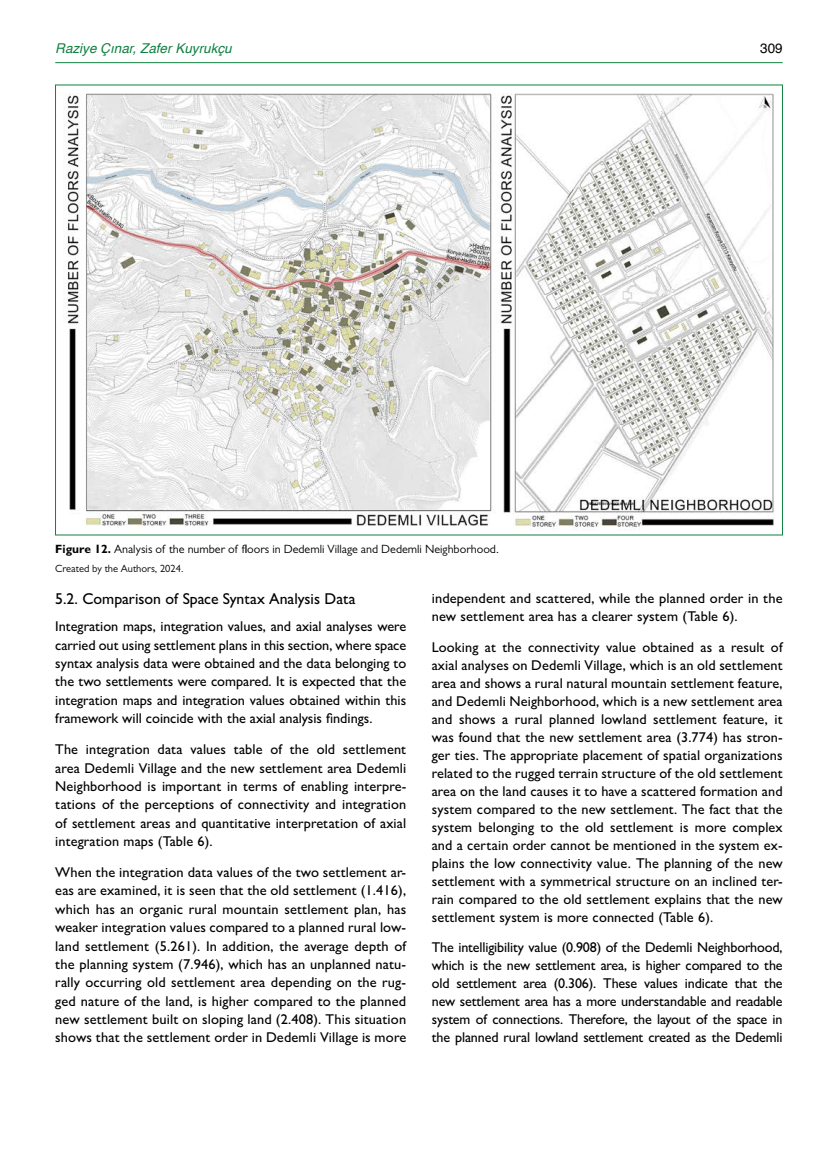
<style>
.page{position:relative;width:838px;height:1170px;background:#fff}
.page>*{position:absolute;margin:0;border:0;box-sizing:border-box;transform-origin:0 0}
.t1{font:500 15.75px "Gill Sans MT Pro";color:#000}
.t2{font:500 14.25px/18px "Gill Sans MT Pro";letter-spacing:.01em;color:#000;text-align:justify}
.t3{font:italic 13.5px "Helvetica";color:#0f8140}
.t4{font:13.5px "Helvetica";color:#000}
.t5{font:12px "Gill Sans MT Pro";color:#000}
.t6{font:10.5px "Gill Sans MT Pro";color:#000}
.s1{font-weight:700}
</style>
<div class="page">
<hr style="left:55px;top:62px;width:727px;height:1px;background:#0f8140">
<img style="left:64px;top:93px;width:710px;height:436px">
<p class="t3" style="left:55px;top:37px;width:178px">Raziye Çınar, Zafer Kuyrukçu</p>
<p class="t4" style="left:760px;top:37px;width:24px">309</p>
<p class="t5" style="left:55px;top:541px;width:445px"><span class="s1">Figure 12.</span> Analysis of the number of floors in Dedemli Village and Dedemli Neighborhood.</p>
<p class="t6" style="left:55px;top:562px;width:130px">Created by the Authors, 2024.</p>
<p class="t1" style="left:55px;top:589px;width:302px">5.2. Comparison of Space Syntax Analysis Data</p>
<p class="t2" style="left:55px;top:617px;width:352px">Integration maps, integration values, and axial analyses were carried out using settlement plans in this section, where space syntax analysis data were obtained and the data belonging to the two settlements were compared. It is expected that the integration maps and integration values obtained within this framework will coincide with the axial analysis findings.</p>
<p class="t2" style="left:55px;top:740px;width:352px">The integration data values table of the old settlement area Dedemli Village and the new settlement area Dedemli Neighborhood is important in terms of enabling interpre&shy;tations of the perceptions of connectivity and integration of settlement areas and quantitative interpretation of axial integration maps (Table 6).</p>
<p class="t2" style="left:55px;top:862px;width:352px">When the integration data values of the two settlement ar&shy;eas are examined, it is seen that the old settlement (1.416), which has an organic rural mountain settlement plan, has weaker integration values compared to a planned rural low&shy;land settlement (5.261). In addition, the average depth of the planning system (7.946), which has an unplanned natu&shy;rally occurring old settlement area depending on the rug&shy;ged nature of the land, is higher compared to the planned new settlement built on sloping land (2.408). This situation shows that the settlement order in Dedemli Village is more</p>
<p class="t2" style="left:432px;top:589px;width:352px">independent and scattered, while the planned order in the new settlement area has a clearer system (Table 6).</p>
<p class="t2" style="left:432px;top:638px;width:352px">Looking at the connectivity value obtained as a result of axial analyses on Dedemli Village, which is an old settlement area and shows a rural natural mountain settlement feature, and Dedemli Neighborhood, which is a new settlement area and shows a rural planned lowland settlement feature, it was found that the new settlement area (3.774) has stron&shy;ger ties. The appropriate placement of spatial organizations related to the rugged terrain structure of the old settlement area on the land causes it to have a scattered formation and system compared to the new settlement. The fact that the system belonging to the old settlement is more complex and a certain order cannot be mentioned in the system ex&shy;plains the low connectivity value. The planning of the new settlement with a symmetrical structure on an inclined ter&shy;rain compared to the old settlement explains that the new settlement system is more connected (Table 6).</p>
<p class="t2" style="left:432px;top:938px;width:352px">The intelligibility value (0.908) of the Dedemli Neighborhood, which is the new settlement area, is higher compared to the old settlement area (0.306). These values indicate that the new settlement area has a more understandable and readable system of connections. Therefore, the layout of the space in the planned rural lowland settlement created as the Dedemli</p>
</div>
